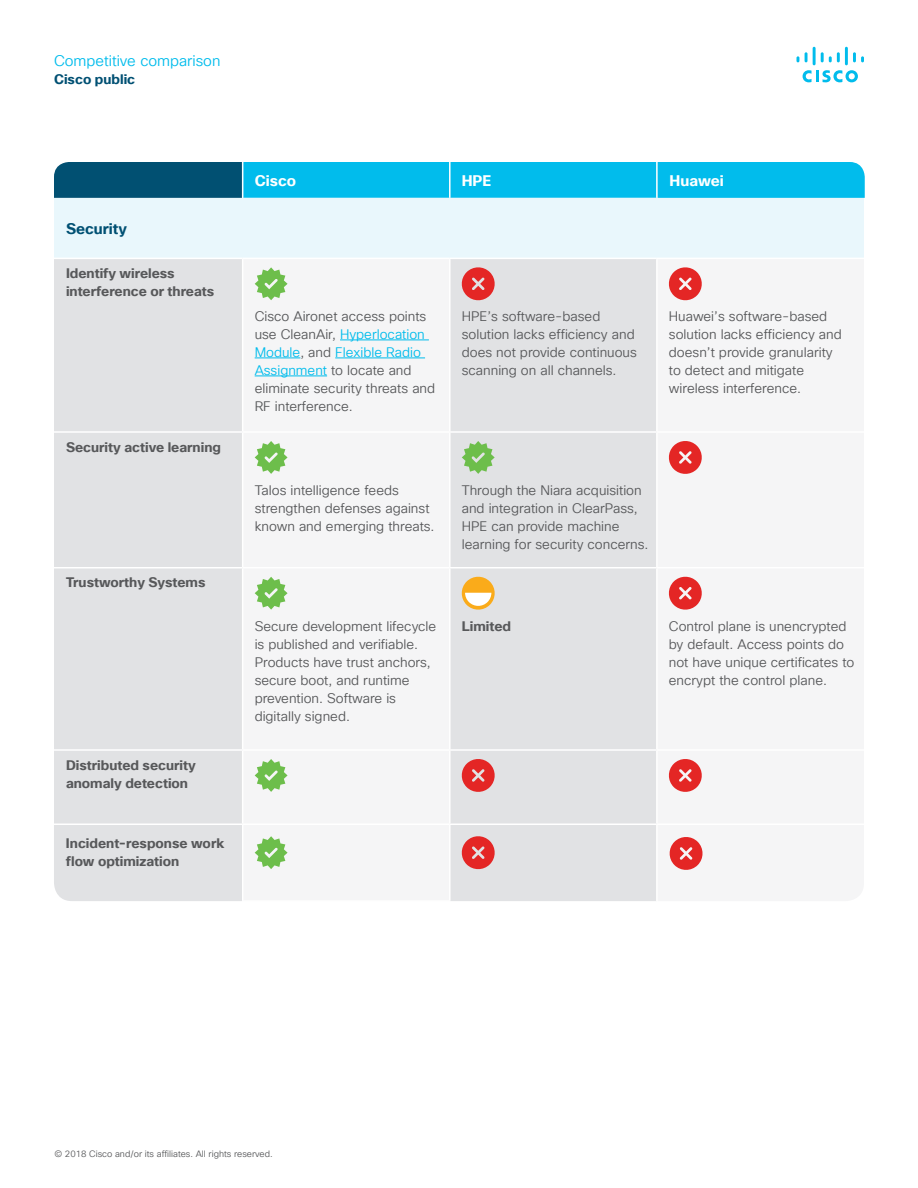
<style>
.page{position:relative;width:918px;height:1188px;background:#fff}
.page>*{position:absolute;margin:0;border:0;box-sizing:border-box;transform-origin:0 0}
.t1{font:15px "Cisco Sans TT Light";color:#01bcec}
.Table_Head{font:700 15px "Cisco Sans TT";color:#fff}
.Table_body{font:700 15px "Cisco Sans TT";color:#005073}
.Table_body-2{font:13.5px/18px "Cisco Sans TT Light";color:#57585a}
.Table_body-3{font:700 13.5px/18px "Cisco Sans TT";color:#57585a}
.t2{font:700 13.5px "Cisco Sans TT";color:#005073}
.t3{font:9px "Cisco Sans TT Light";color:#57585a}
.s1{color:#01bcec}
</style>
<div class="page">
<svg style="left:803px;top:70px;width:55px;height:12px"></svg>
<svg style="left:797px;top:56px;width:2px;height:6px"></svg>
<svg style="left:805px;top:52px;width:3px;height:10px"></svg>
<hr style="left:813px;top:47px;width:3px;height:18px;background:#01bcec">
<svg style="left:821px;top:52px;width:19px;height:10px"></svg>
<hr style="left:845px;top:47px;width:3px;height:18px;background:#01bcec">
<svg style="left:853px;top:52px;width:11px;height:10px"></svg>
<div style="left:54px;top:198px;width:810px;height:60px;background:#e9f7fc"></div>
<div style="left:54px;top:259px;width:188px;height:564px;background:#e1e2e4"></div>
<svg style="left:254px;top:259px;width:402px;height:642px;fill:#e1e2e4"></svg>
<hr style="left:54px;top:431px;width:189px;height:2px;background:#fff">
<hr style="left:450px;top:431px;width:207px;height:2px;background:#fff">
<hr style="left:54px;top:567px;width:189px;height:1px;background:#fff">
<hr style="left:450px;top:567px;width:207px;height:1px;background:#fff">
<hr style="left:54px;top:749px;width:189px;height:2px;background:#fff">
<hr style="left:450px;top:749px;width:207px;height:2px;background:#fff">
<hr style="left:450px;top:823px;width:207px;height:2px;background:#fff">
<hr style="left:449px;top:259px;width:2px;height:172px;background:#fff">
<hr style="left:449px;top:433px;width:2px;height:134px;background:#fff">
<hr style="left:449px;top:568px;width:2px;height:181px;background:#fff">
<hr style="left:449px;top:751px;width:2px;height:72px;background:#fff">
<hr style="left:449px;top:825px;width:2px;height:75px;background:#fff">
<hr style="left:243px;top:431px;width:207px;height:2px;background:#fff">
<hr style="left:243px;top:567px;width:207px;height:1px;background:#fff">
<hr style="left:243px;top:749px;width:207px;height:2px;background:#fff">
<hr style="left:243px;top:823px;width:207px;height:2px;background:#fff">
<hr style="left:242px;top:900px;width:209px;height:2px;background:#fff">
<svg style="left:54px;top:162px;width:811px;height:36px;background:#04a4d0"></svg>
<hr style="left:340px;top:340px;width:89px;height:1px;background:#01bcec">
<hr style="left:255px;top:358px;width:45px;height:1px;background:#01bcec">
<hr style="left:335px;top:358px;width:90px;height:1px;background:#01bcec">
<hr style="left:255px;top:376px;width:72px;height:1px;background:#01bcec">
<svg style="left:255px;top:267px;width:33px;height:33px"></svg>
<svg style="left:460px;top:266px;width:36px;height:36px"></svg>
<svg style="left:668px;top:267px;width:34px;height:34px"></svg>
<svg style="left:255px;top:441px;width:33px;height:33px"></svg>
<svg style="left:462px;top:441px;width:33px;height:33px"></svg>
<svg style="left:668px;top:441px;width:34px;height:33px"></svg>
<svg style="left:255px;top:577px;width:33px;height:33px"></svg>
<svg style="left:460px;top:575px;width:36px;height:36px"></svg>
<svg style="left:668px;top:576px;width:34px;height:34px"></svg>
<svg style="left:255px;top:759px;width:33px;height:33px"></svg>
<svg style="left:460px;top:757px;width:36px;height:36px"></svg>
<svg style="left:668px;top:759px;width:34px;height:33px"></svg>
<div style="left:54px;top:825px;width:188px;height:76px;background:#e1e2e4"></div>
<svg style="left:255px;top:836px;width:33px;height:33px"></svg>
<svg style="left:460px;top:835px;width:36px;height:36px"></svg>
<svg style="left:669px;top:837px;width:34px;height:33px"></svg>
<p class="t1" style="left:54px;top:51px;width:168px">Competitive comparison</p>
<p class="t2" style="left:54px;top:70px;width:83px">Cisco public</p>
<p class="Table_body" style="left:66px;top:219px;width:62px">Security</p>
<p class="Table_body-3" style="left:66px;top:265px;width:150px">Identify wireless interference or threats</p>
<p class="Table_body-3" style="left:66px;top:438px;width:156px">Security active learning</p>
<p class="Table_body-3" style="left:66px;top:574px;width:141px">Trustworthy Systems</p>
<p class="Table_body-3" style="left:66px;top:756px;width:131px">Distributed security anomaly detection</p>
<p class="Table_body-3" style="left:66px;top:834px;width:160px">Incident-response work flow optimization</p>
<p class="Table_Head" style="left:255px;top:171px;width:43px">Cisco</p>
<p class="Table_Head" style="left:462px;top:171px;width:31px">HPE</p>
<p class="Table_Head" style="left:670px;top:171px;width:56px">Huawei</p>
<p class="Table_body-2" style="left:255px;top:308px;width:182px">Cisco Aironet access points use CleanAir, <span class="s1">Hyperlocation<br>Module</span>, and <span class="s1">Flexible Radio<br>Assignment</span> to locate and eliminate security threats and<br>RF interference.</p>
<p class="Table_body-2" style="left:462px;top:308px;width:177px">HPE’s software-based solution lacks efficiency and does not provide continuous scanning on all channels.</p>
<p class="Table_body-2" style="left:669px;top:308px;width:174px">Huawei’s software-based solution lacks efficiency and doesn’t provide granularity to detect and mitigate wireless interference.</p>
<p class="Table_body-2" style="left:255px;top:482px;width:181px">Talos intelligence feeds strengthen defenses against known and emerging threats.</p>
<p class="Table_body-2" style="left:462px;top:482px;width:188px">Through the Niara acquisition and integration in ClearPass,<br>HPE can provide machine learning for security concerns.</p>
<p class="Table_body-2" style="left:255px;top:617px;width:183px">Secure development lifecycle is published and verifiable.<br>Products have trust anchors, secure boot, and runtime prevention. Software is digitally signed.</p>
<p class="Table_body-3" style="left:462px;top:617px;width:51px">Limited</p>
<p class="Table_body-2" style="left:669px;top:617px;width:187px">Control plane is unencrypted by default. Access points do not have unique certificates to encrypt the control plane.</p>
<p class="t3" style="left:54px;top:1148px;width:220px">© 2018 Cisco and/or its affiliates. All rights reserved.</p>
</div>
